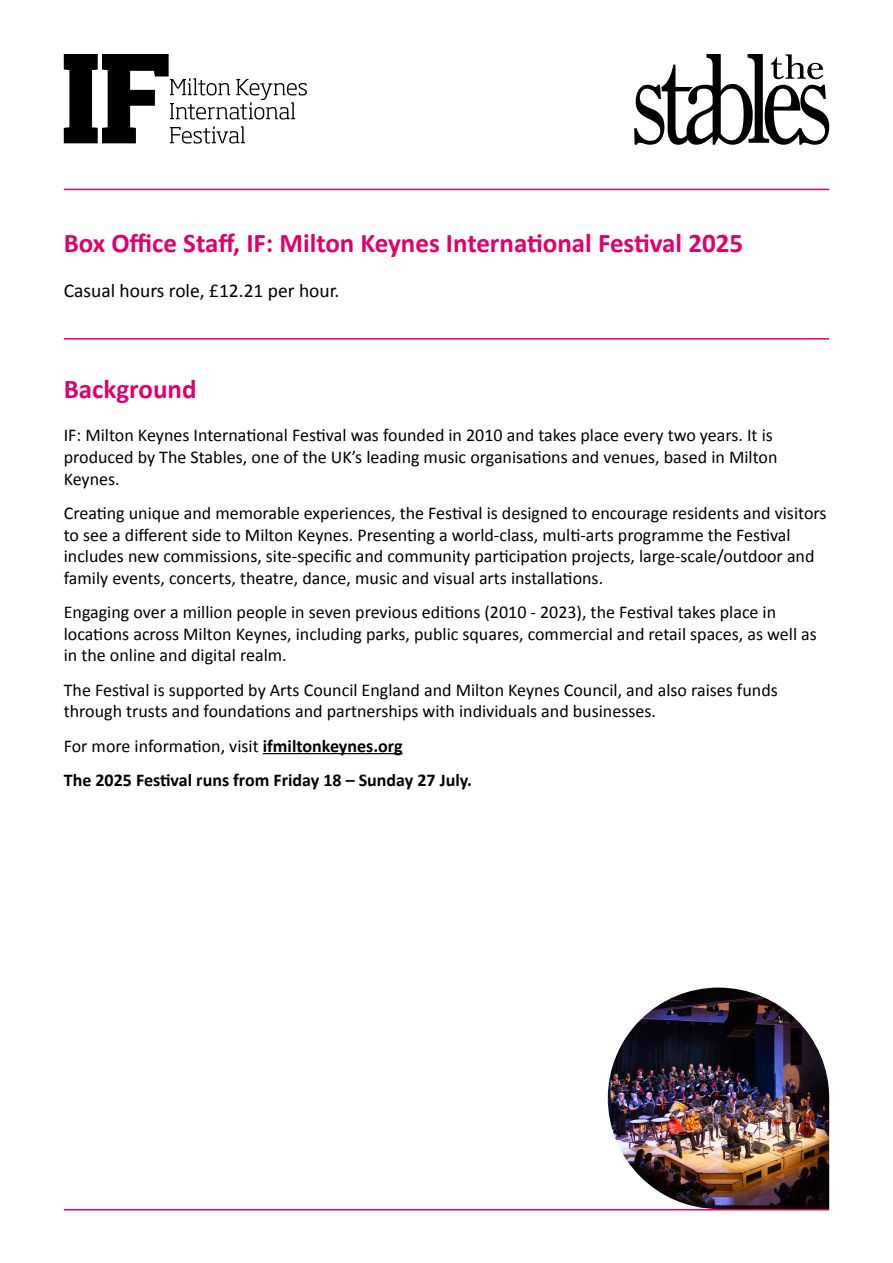
<style>
.page{position:relative;width:893px;height:1263px;background:#fff}
.page>*{position:absolute;margin:0;border:0;box-sizing:border-box;transform-origin:0 0}
.t1{font:700 27px "Calibri";color:#e0006d}
.t2{font:19.5px "Calibri";color:#000}
.t3{font:18px/21.6px "Calibri";color:#000}
.t4{font:700 18px/34.3px "Calibri";color:#000}
.s1{font-weight:400}
</style>
<div class="page">
<hr style="left:263px;top:753px;width:140px;height:1px;background:#000">
<img style="left:608px;top:987px;width:221px;height:222px">
<hr style="left:64px;top:338px;width:765px;height:2px;background:#e0006d">
<hr style="left:64px;top:189px;width:765px;height:1px;background:#e0006d">
<hr style="left:64px;top:1209px;width:765px;height:1px;background:#e0006d">
<svg style="left:64px;top:54px;width:243px;height:90px"></svg>
<svg style="left:634px;top:54px;width:195px;height:91px"></svg>
<h1 class="t1" style="left:64px;top:224px;width:681px">Box Office Staff, IF: Milton Keynes International Festival 2025</h1>
<p class="t2" style="left:64px;top:277px;width:277px">Casual hours role, £12.21 per hour.</p>
<h1 class="t1" style="left:64px;top:370px;width:134px">Background</h1>
<p class="t3" style="left:64px;top:424px;width:715px">IF: Milton Keynes International Festival was founded in 2010 and takes place every two years. It is produced by The Stables, one of the UK’s leading music organisations and venues, based in Milton<br>Keynes.</p>
<p class="t3" style="left:64px;top:502px;width:764px">Creating unique and memorable experiences, the Festival is designed to encourage residents and visitors to see a different side to Milton Keynes. Presenting a world-class, multi-arts programme the Festival includes new commissions, site-specific and community participation projects, large-scale/outdoor and family events, concerts, theatre, dance, music and visual arts installations.</p>
<p class="t3" style="left:64px;top:601px;width:755px">Engaging over a million people in seven previous editions (2010 - 2023), the Festival takes place in locations across Milton Keynes, including parks, public squares, commercial and retail spaces, as well as in the online and digital realm.</p>
<p class="t3" style="left:64px;top:678px;width:716px">The Festival is supported by Arts Council England and Milton Keynes Council, and also raises funds through trusts and foundations and partnerships with individuals and businesses.</p>
<p class="t4" style="left:64px;top:728px;width:410px"><span class="s1">For more information, visit</span> ifmiltonkeynes.org<br>The 2025 Festival runs from Friday 18 – Sunday 27 July.</p>
</div>
